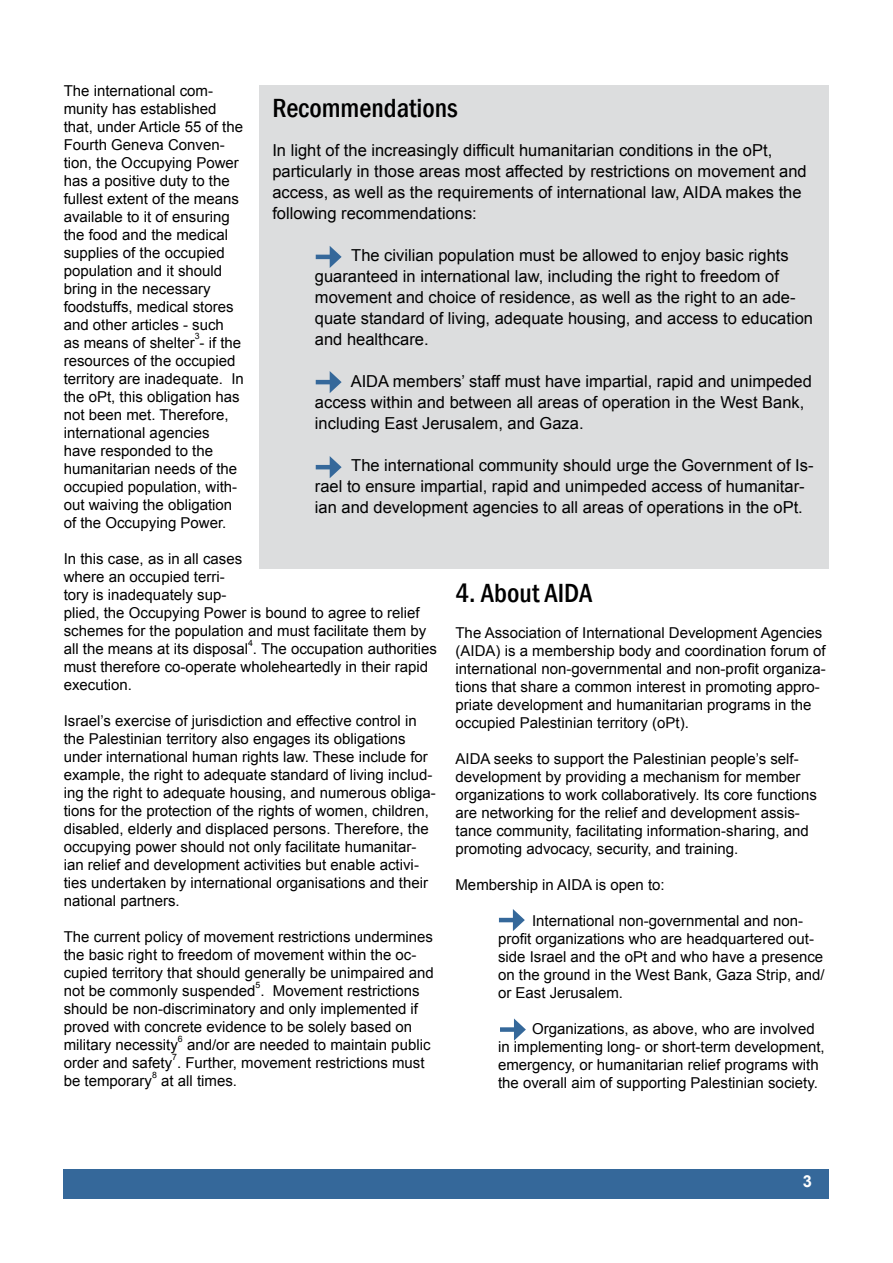
<style>
.page{position:relative;width:893px;height:1263px;background:#fff}
.page>*{position:absolute;margin:0;border:0;box-sizing:border-box;transform-origin:0 0}
.t1{font:500 condensed 27px "Franklin Gothic";color:#000}
.t2{font:16.5px/21px "Arial";color:#000}
.t3{font:700 16.5px "Arial";color:#fff}
.t4{font:15px/18px "Arial";color:#000}
.t5{font:8.7px "Arial";color:#000}
</style>
<div class="page">
<div style="left:64px;top:1169px;width:765px;height:30px;background:#35689a"></div>
<div style="left:260px;top:85px;width:569px;height:483px;background:#dcddde"></div>
<hr style="left:316px;top:255px;width:18px;height:4px;background:#35689a">
<svg style="left:330px;top:246px;width:12px;height:22px"></svg>
<hr style="left:316px;top:380px;width:18px;height:4px;background:#35689a">
<svg style="left:330px;top:371px;width:12px;height:22px"></svg>
<hr style="left:316px;top:465px;width:18px;height:4px;background:#35689a">
<svg style="left:330px;top:456px;width:12px;height:22px"></svg>
<hr style="left:499px;top:918px;width:18px;height:4px;background:#35689a">
<svg style="left:513px;top:909px;width:12px;height:22px"></svg>
<div style="left:500px;top:1027px;width:18px;height:5px;background:#35689a"></div>
<svg style="left:514px;top:1018px;width:12px;height:23px"></svg>
<p class="t4" style="left:64px;top:82px;width:181px">The international com&shy;munity has established that, under Article 55 of the<br>Fourth Geneva Conven&shy;tion, the Occupying Power has a positive duty to the fullest extent of the means available to it of ensuring the food and the medical supplies of the occupied population and it should bring in the necessary foodstuffs, medical stores and other articles - such as means of shelter - if the</p>
<h1 class="t1" style="left:272px;top:90px;width:187px">Recommendations</h1>
<p class="t2" style="left:272px;top:140px;width:536px">In light of the increasingly difficult humanitarian conditions in the oPt, particularly in those areas most affected by restrictions on movement and access, as well as the requirements of international law, AIDA makes the following recommendations:</p>
<p class="t2" style="left:315px;top:245px;width:500px;text-indent:36px">The civilian population must be allowed to enjoy basic rights guaranteed in international law, including the right to freedom of movement and choice of residence, as well as the right to an ade&shy;quate standard of living, adequate housing, and access to education and healthcare.</p>
<p class="t2" style="left:315px;top:371px;width:499px;text-indent:36px">AIDA members’ staff must have impartial, rapid and unimpeded access within and between all areas of operation in the West Bank, including East Jerusalem, and Gaza.</p>
<p class="t2" style="left:315px;top:455px;width:500px;text-indent:36px">The international community should urge the Government of Is&shy;rael to ensure impartial, rapid and unimpeded access of humanitar&shy;ian and development agencies to all areas of operations in the oPt.</p>
<p class="t5" style="left:195px;top:330px;width:6px">3</p>
<p class="t4" style="left:64px;top:352px;width:182px">resources of the occupied territory are inadequate. In the oPt, this obligation has not been met. Therefore, international agencies have responded to the humanitarian needs of the occupied population, with&shy;out waiving the obligation of the Occupying Power.</p>
<p class="t4" style="left:64px;top:550px;width:375px">In this case, as in all cases<br>where an occupied terri-<br>tory is inadequately sup-<br>plied, the Occupying Power is bound to agree to relief schemes for the population and must facilitate them by all the means at its disposal . The occupation authorities</p>
<h1 class="t1" style="left:455px;top:576px;width:138px">4. About AIDA</h1>
<p class="t4" style="left:455px;top:624px;width:372px">The Association of International Development Agencies (AIDA) is a membership body and coordination forum of international non-governmental and non-profit organiza&shy;tions that share a common interest in promoting appro&shy;priate development and humanitarian programs in the occupied Palestinian territory (oPt).</p>
<p class="t4" style="left:455px;top:750px;width:363px">AIDA seeks to support the Palestinian people’s self&shy;development by providing a mechanism for member organizations to work collaboratively. Its core functions are networking for the relief and development assis&shy;tance community, facilitating information-sharing, and promoting advocacy, security, and training.</p>
<p class="t4" style="left:455px;top:876px;width:211px">Membership in AIDA is open to:</p>
<p class="t4" style="left:498px;top:912px;width:328px;text-indent:34px">International non-governmental and non&shy;profit organizations who are headquartered out&shy;side Israel and the oPt and who have a presence on the ground in the West Bank, Gaza Strip, and/ or East Jerusalem.</p>
<p class="t4" style="left:498px;top:1020px;width:328px;text-indent:34px">Organizations, as above, who are involved in implementing long- or short-term development, emergency, or humanitarian relief programs with the overall aim of supporting Palestinian society.</p>
<p class="t5" style="left:248px;top:637px;width:6px">4</p>
<p class="t4" style="left:64px;top:658px;width:366px">must therefore co-operate wholeheartedly in their rapid execution.</p>
<p class="t4" style="left:64px;top:712px;width:373px">Israel’s exercise of jurisdiction and effective control in the Palestinian territory also engages its obligations under international human rights law. These include for example, the right to adequate standard of living includ&shy;ing the right to adequate housing, and numerous obliga&shy;tions for the protection of the rights of women, children, disabled, elderly and displaced persons. Therefore, the occupying power should not only facilitate humanitar&shy;ian relief and development activities but enable activi&shy;ties undertaken by international organisations and their national partners.</p>
<p class="t4" style="left:64px;top:928px;width:372px">The current policy of movement restrictions undermines the basic right to freedom of movement within the oc&shy;cupied territory that should generally be unimpaired and not be commonly suspended . Movement restrictions</p>
<p class="t5" style="left:256px;top:979px;width:6px">5</p>
<p class="t4" style="left:64px;top:1000px;width:356px">should be non-discriminatory and only implemented if proved with concrete evidence to be solely based on military necessity</p>
<p class="t5" style="left:178px;top:1033px;width:6px">6</p>
<p class="t4" style="left:64px;top:1036px;width:368px;text-indent:123px">and/or are needed to maintain public order and safety . Further, movement restrictions must</p>
<p class="t5" style="left:172px;top:1051px;width:6px">7</p>
<p class="t5" style="left:152px;top:1069px;width:6px">8</p>
<p class="t4" style="left:161px;top:1072px;width:77px">at all times.</p>
<p class="t4" style="left:64px;top:1072px;width:90px">be temporary</p>
<p class="t3" style="left:803px;top:1170px;width:11px">3</p>
</div>
